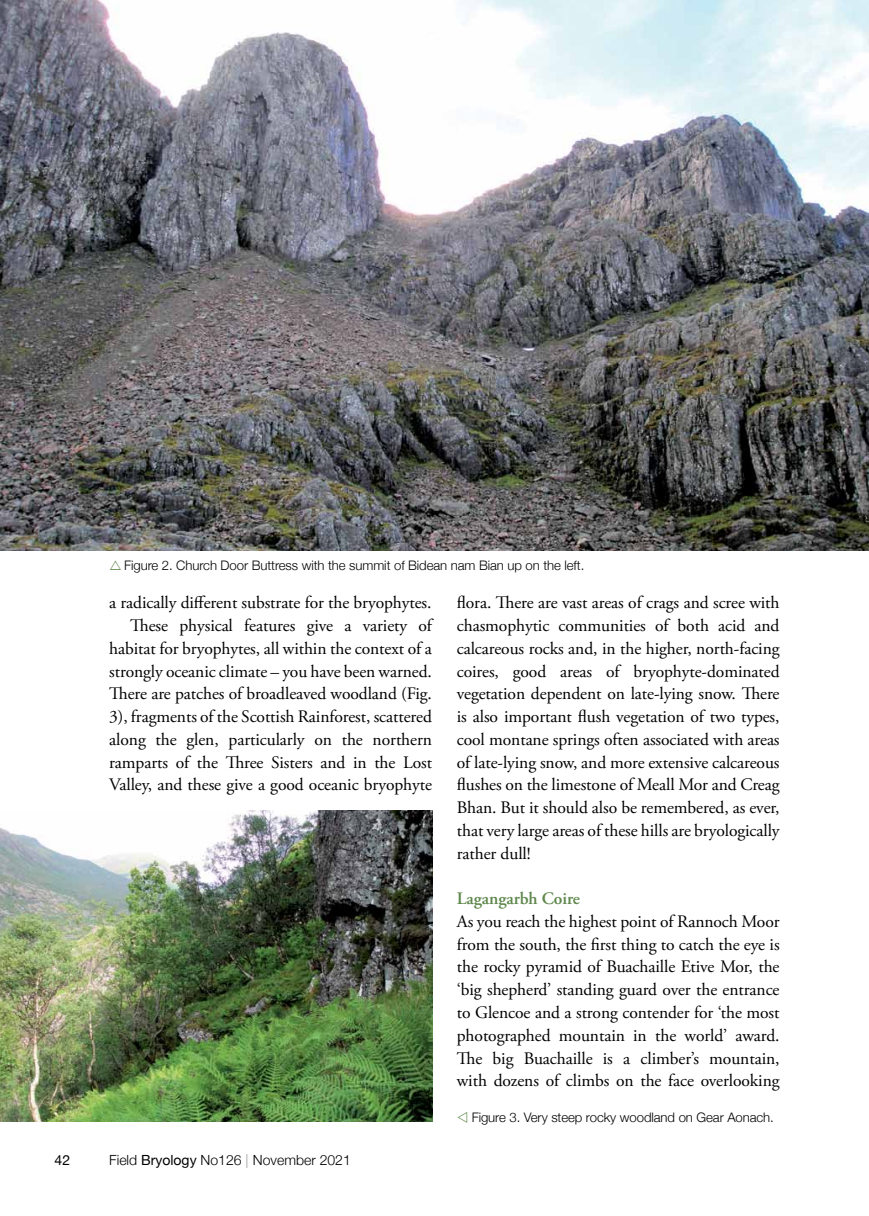
<style>
.page{position:relative;width:869px;height:1216px;background:#fff}
.page>*{position:absolute;margin:0;border:0;box-sizing:border-box;transform-origin:0 0}
.t1{font:17.5px/22.8px "Adobe Garamond Pro";letter-spacing:-.005em;color:#000;text-align:justify}
.t2{font:300 14px "Helvetica Neue";color:#000}
.t3{font:14px "Helvetica Neue";color:#000}
.t4{font:300 13.12px "Helvetica Neue";letter-spacing:-.005em;color:#000}
.s1{font-weight:400}
.s2{font-weight:200}
.s3{font-weight:600;color:#5f884c}
.s4{color:#5f884c}
</style>
<div class="page">
<img style="left:0;top:0;width:868px;height:551px">
<img style="left:0;top:810px;width:432px;height:311px">
<p class="t4" style="left:124px;top:557px;width:461px">Figure 2. Church Door Buttress with the summit of Bidean nam Bian up on the left.</p>
<p class="t1" style="left:109px;top:592px;width:324px;text-align:right">a radically different substrate for the bryophytes.<br>These physical features give a variety of habitat for bryophytes, all within the context of a strongly oceanic climate – you have been warned.<br>There are patches of broadleaved woodland (Fig.<br>3), fragments of the Scottish Rainforest, scattered along the glen, particularly on the northern ramparts of the Three Sisters and in the Lost Valley, and these give a good oceanic bryophyte</p>
<p class="t3" style="left:55px;top:1151px;width:17px">42</p>
<p class="t2" style="left:109px;top:1151px;width:243px">Field <span class="s1">Bryology</span> No126 <span class="s2">|</span> November 2021</p>
<p class="t1" style="left:456px;top:592px;width:324px">flora. There are vast areas of crags and scree with chasmophytic communities of both acid and calcareous rocks and, in the higher, north-facing coires, good areas of bryophyte-dominated vegetation dependent on late-lying snow. There is also important flush vegetation of two types, cool montane springs often associated with areas of late-lying snow, and more extensive calcareous flushes on the limestone of Meall Mor and Creag Bhan. But it should also be remembered, as ever, that very large areas of these hills are bryologically rather dull!</p>
<p class="t1" style="left:456px;top:887px;width:324px;text-align:left"><span class="s3">Lagangarbh Coire<br></span>As you reach the highest point of Rannoch Moor from the south, the first thing to catch the eye is the rocky pyramid of Buachaille Etive Mor, the ‘big shepherd’ standing guard over the entrance to Glencoe and a strong contender for ‘the most photographed mountain in the world’ award.<br>The big Buachaille is a climber’s mountain, with dozens of climbs on the face overlooking</p>
<p class="t4" style="left:456px;top:1108px;width:318px"><span class="s4">❖</span> Figure 3. Very steep rocky woodland on Gear Aonach.</p>
</div>
